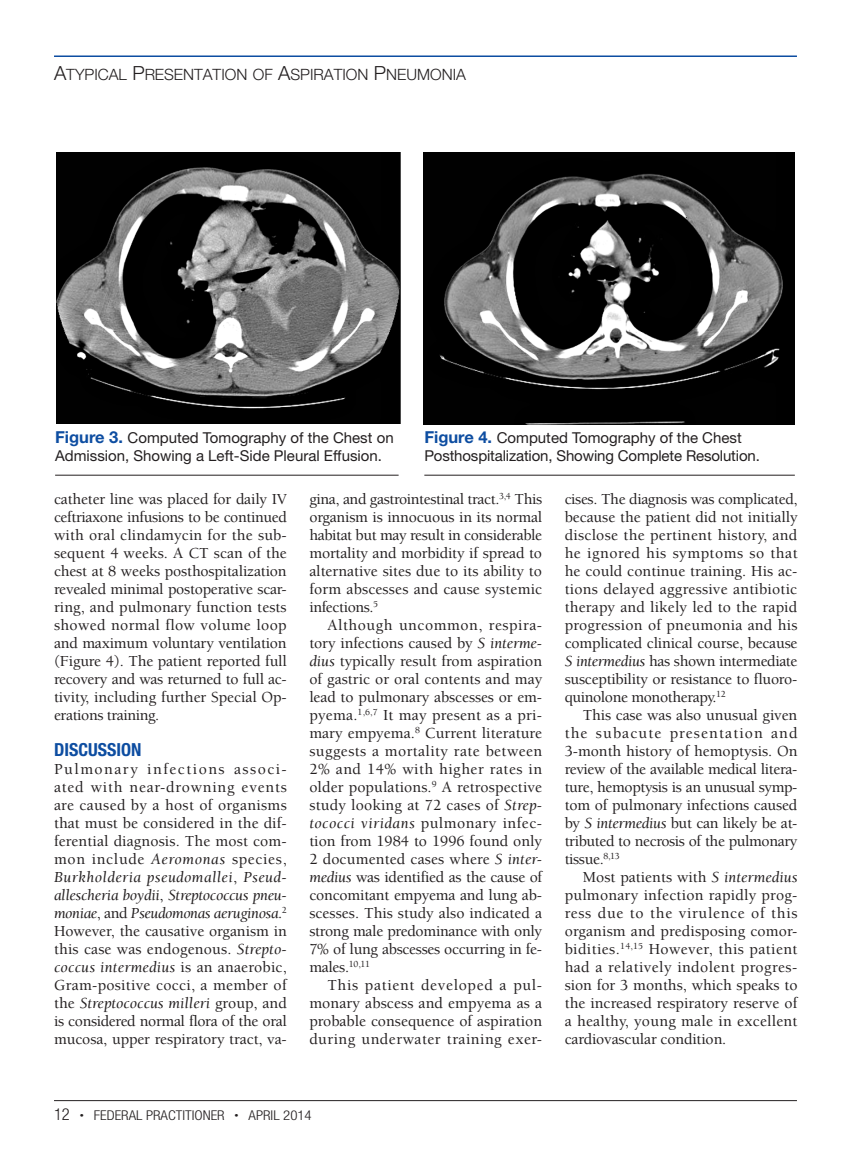
<style>
.page{position:relative;width:851px;height:1161px;background:#fff}
.page>*{position:absolute;margin:0;border:0;box-sizing:border-box;transform-origin:0 0}
.t1{font:700 condensed 18px "Helvetica Neue LT Std";color:#0d4da1}
.t1-2{font:500 15.75px/18px "Berkeley Std";letter-spacing:-.015em;color:#231f20;text-align:justify}
.Turnslug{font:15.6px "Helvetica Neue LT Std Lt SC800";color:#231f20}
.thd{font:15px/18px "Helvetica Neue LT Std";color:#231f20}
.t2{font:300 condensed 13.5px "Helvetica Neue LT Std";color:#231f20;scale:1.1 1}
.s1{font-size:19.5px}
.s2{font-weight:700;font-size:16.5px;color:#0d4da1}
.s3{font-weight:400;font-style:italic}
.s4{font-size:16.5px}
.s5{font-size:7.5px}
</style>
<div class="page">
<hr style="left:54px;top:56px;width:742px;height:1px;background:#0d4da1">
<hr style="left:54px;top:1100px;width:742px;height:1px;background:#231f20">
<img style="left:57px;top:153px;width:343px;height:270px">
<img style="left:424px;top:153px;width:370px;height:272px">
<hr style="left:55px;top:475px;width:343px;height:1px;background:#231f20">
<hr style="left:424px;top:475px;width:370px;height:1px;background:#231f20">
<p class="Turnslug" style="left:54px;top:64px;width:413px"><span class="s1">A</span>TYPICAL <span class="s1">P</span>RESENTATION OF <span class="s1">A</span>SPIRATION <span class="s1">P</span>NEUMONIA</p>
<p class="thd" style="left:55px;top:429px;width:340px"><span class="s2">Figure 3.</span> Computed Tomography of the Chest on<br>Admission, Showing a Left-Side Pleural Effusion.</p>
<p class="thd" style="left:424px;top:429px;width:337px"><span class="s2">Figure 4.</span> Computed Tomography of the Chest<br>Posthospitalization, Showing Complete Resolution.</p>
<p class="t1-2" style="left:54px;top:490px;width:234px">catheter line was placed for daily IV ceftriaxone infusions to be continued with oral clindamycin for the sub&shy;sequent 4 weeks. A CT scan of the chest at 8 weeks posthospitalization revealed minimal postoperative scar&shy;ring, and pulmonary function tests showed normal flow volume loop and maximum voluntary ventilation (Figure 4). The patient reported full recovery and was returned to full ac&shy;tivity, including further Special Op&shy;erations training.</p>
<h2 class="t1" style="left:54px;top:739px;width:89px">DISCUSSION</h2>
<p class="t1-2" style="left:54px;top:760px;width:234px">Pulmonary infections associ&shy;ated with near-drowning events are caused by a host of organisms that must be considered in the dif&shy;ferential diagnosis. The most com&shy;mon include <span class="s3">Aeromonas</span> species, <span class="s3">Burkholderia pseudomallei</span>, <span class="s3">Pseud&shy;allescheria boydii</span>, <span class="s3">Streptococcus pneu&shy;moniae</span>, and <span class="s3">Pseudomonas aeruginosa</span>.<sup>2<br></sup>However, the causative organism in this case was endogenous. <span class="s3">Strepto&shy;coccus intermedius</span> is an anaerobic, Gram-positive cocci, a member of the <span class="s3">Streptococcus milleri</span> group, and is considered normal flora of the oral mucosa, upper respiratory tract, va-</p>
<p class="t1-2" style="left:309px;top:490px;width:234px">gina, and gastrointestinal tract.<sup>3,4</sup> This organism is innocuous in its normal habitat but may result in considerable mortality and morbidity if spread to alternative sites due to its ability to form abscesses and cause systemic infections.<sup>5</sup></p>
<p class="t1-2" style="left:309px;top:616px;width:234px;text-indent:18px">Although uncommon, respira&shy;tory infections caused by <span class="s3">S interme&shy;dius</span> typically result from aspiration of gastric or oral contents and may lead to pulmonary abscesses or em&shy;pyema.<sup>1,6,7</sup> It may present as a pri&shy;mary empyema.<sup>8</sup> Current literature suggests a mortality rate between 2% and 14% with higher rates in older populations.<sup>9</sup> A retrospective study looking at 72 cases of <span class="s3">Strep&shy;tococci viridans</span> pulmonary infec&shy;tion from 1984 to 1996 found only 2 documented cases where <span class="s3">S inter&shy;medius</span> was identified as the cause of concomitant empyema and lung ab&shy;scesses. This study also indicated a strong male predominance with only 7% of lung abscesses occurring in fe&shy;males.<sup>10,11</sup></p>
<p class="t1-2" style="left:309px;top:976px;width:234px;text-indent:18px">This patient developed a pul&shy;monary abscess and empyema as a probable consequence of aspiration during underwater training exer-</p>
<p class="t1-2" style="left:564px;top:490px;width:234px">cises. The diagnosis was complicated, because the patient did not initially disclose the pertinent history, and he ignored his symptoms so that he could continue training. His ac&shy;tions delayed aggressive antibiotic therapy and likely led to the rapid progression of pneumonia and his complicated clinical course, because <span class="s3">S intermedius</span> has shown intermediate susceptibility or resistance to fluoro&shy;quinolone monotherapy.<sup>12</sup></p>
<p class="t1-2" style="left:564px;top:706px;width:234px;text-indent:18px">This case was also unusual given the subacute presentation and 3-month history of hemoptysis. On review of the available medical litera&shy;ture, hemoptysis is an unusual symp&shy;tom of pulmonary infections caused by <span class="s3">S intermedius</span> but can likely be at&shy;tributed to necrosis of the pulmonary tissue.<sup>8,13</sup></p>
<p class="t1-2" style="left:564px;top:868px;width:234px;text-indent:18px">Most patients with <span class="s3">S intermedius </span>pulmonary infection rapidly prog&shy;ress due to the virulence of this organism and predisposing comor&shy;bidities.<sup>14,15</sup> However, this patient had a relatively indolent progres&shy;sion for 3 months, which speaks to the increased respiratory reserve of a healthy, young male in excellent cardiovascular condition.</p>
<p class="t2" style="left:54px;top:1107px;width:236px"><span class="s4">12</span> <span class="s5">•</span> FEDERAL PRACTITIONER <span class="s5">•</span> APRIL 2014</p>
</div>
